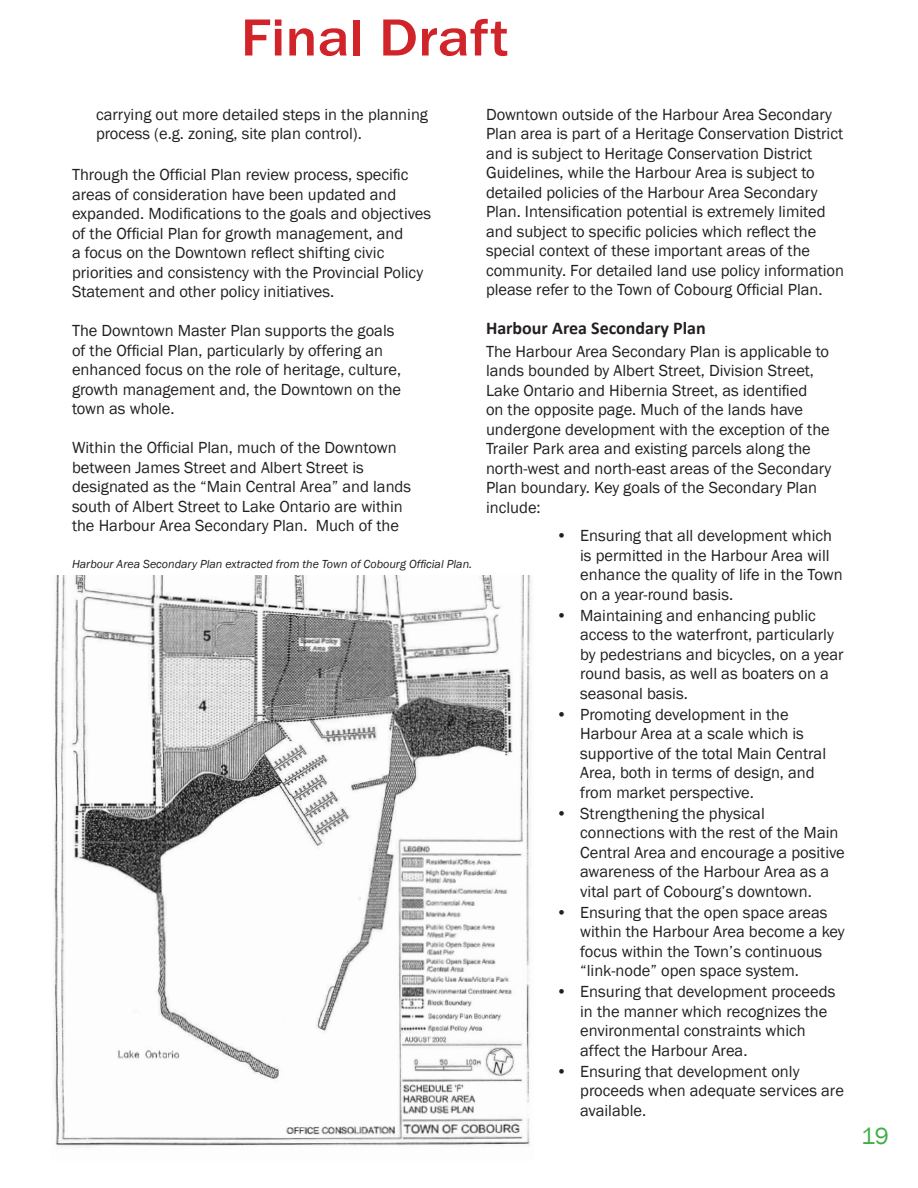
<style>
.page{position:relative;width:918px;height:1188px;background:#fff}
.page>*{position:absolute;margin:0;border:0;box-sizing:border-box;transform-origin:0 0}
.t1{font:500 54px "Franklin Gothic";color:#d1232a;scale:1.1 1}
.t2{font:24px "Franklin Gothic";color:#40ae49}
.C_-_Section_1_1_1{font:700 18px "Calibri";color:#231f20}
.C_-_Text{font:16.5px/19.5px "Franklin Gothic";color:#231f20}
.Caption_Text{font:italic 12px "Franklin Gothic";color:#231f20}
</style>
<div class="page">
<img style="left:53px;top:575px;width:479px;height:573px">
<h1 class="t1" style="left:241px;top:4px;width:245px">Final Draft</h1>
<p class="C_-_Text" style="left:96px;top:105px;width:334px">carrying out more detailed steps in the planning process (e.g. zoning, site plan control).</p>
<p class="C_-_Text" style="left:72px;top:165px;width:361px">Through the Official Plan review process, specific areas of consideration have been updated and expanded. Modifications to the goals and objectives of the Official Plan for growth management, and<br>a focus on the Downtown reflect shifting civic priorities and consistency with the Provincial Policy Statement and other policy initiatives.</p>
<p class="C_-_Text" style="left:72px;top:321px;width:331px">The Downtown Master Plan supports the goals of the Official Plan, particularly by offering an enhanced focus on the role of heritage, culture, growth management and, the Downtown on the town as whole.</p>
<p class="C_-_Text" style="left:72px;top:438px;width:341px">Within the Official Plan, much of the Downtown between James Street and Albert Street is designated as the “Main Central Area” and lands south of Albert Street to Lake Ontario are within the Harbour Area Secondary Plan. Much of the</p>
<p class="Caption_Text" style="left:72px;top:556px;width:402px">Harbour Area Secondary Plan extracted from the Town of Cobourg Official Plan.</p>
<p class="C_-_Text" style="left:486px;top:105px;width:360px">Downtown outside of the Harbour Area Secondary Plan area is part of a Heritage Conservation District and is subject to Heritage Conservation District Guidelines, while the Harbour Area is subject to detailed policies of the Harbour Area Secondary Plan. Intensification potential is extremely limited and subject to specific policies which reflect the special context of these important areas of the community. For detailed land use policy information please refer to the Town of Cobourg Official Plan.</p>
<p class="C_-_Section_1_1_1" style="left:486px;top:317px;width:221px">Harbour Area Secondary Plan</p>
<p class="C_-_Text" style="left:486px;top:342px;width:347px">The Harbour Area Secondary Plan is applicable to lands bounded by Albert Street, Division Street, Lake Ontario and Hibernia Street, as identified<br>on the opposite page. Much of the lands have undergone development with the exception of the Trailer Park area and existing parcels along the north-west and north-east areas of the Secondary Plan boundary. Key goals of the Secondary Plan include:</p>
<p class="C_-_Text" style="left:580px;top:526px;width:264px;text-indent:-24px">• Ensuring that all development which is permitted in the Harbour Area will enhance the quality of life in the Town on a year-round basis.</p>
<p class="C_-_Text" style="left:580px;top:606px;width:265px;text-indent:-24px">• Maintaining and enhancing public access to the waterfront, particularly by pedestrians and bicycles, on a year round basis, as well as boaters on a seasonal basis.</p>
<p class="C_-_Text" style="left:580px;top:705px;width:247px;text-indent:-24px">• Promoting development in the<br>Harbour Area at a scale which is supportive of the total Main Central<br>Area, both in terms of design, and from market perspective.</p>
<p class="C_-_Text" style="left:580px;top:804px;width:266px;text-indent:-24px">• Strengthening the physical connections with the rest of the Main Central Area and encourage a positive awareness of the Harbour Area as a vital part of Cobourg’s downtown.</p>
<p class="C_-_Text" style="left:580px;top:903px;width:266px;text-indent:-24px">• Ensuring that the open space areas within the Harbour Area become a key focus within the Town’s continuous “link-node” open space system.</p>
<p class="C_-_Text" style="left:580px;top:982px;width:257px;text-indent:-24px">• Ensuring that development proceeds in the manner which recognizes the environmental constraints which affect the Harbour Area.</p>
<p class="C_-_Text" style="left:580px;top:1062px;width:265px;text-indent:-24px">• Ensuring that development only proceeds when adequate services are available.</p>
<h2 class="t2" style="left:861px;top:1121px;width:29px">19</h2>
</div>
